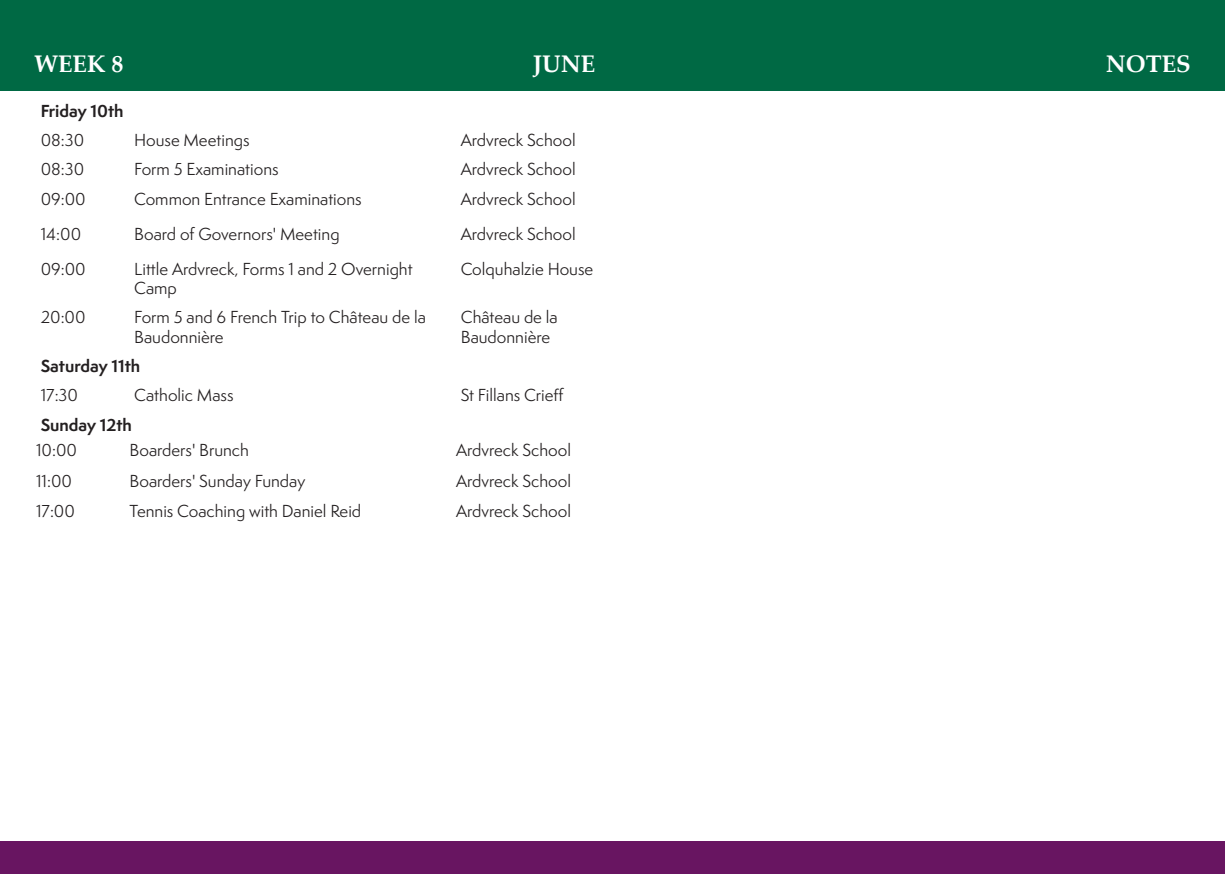
<style>
.page{position:relative;width:1225px;height:874px;background:#fff}
.page>*{position:absolute;margin:0;border:0;box-sizing:border-box;transform-origin:0 0}
.t1{font:700 24px "Palatino Linotype";color:#fff}
.t2{font:16px/19.2px "Semplicita Pro";color:#231f20}
.t3{font:700 16px "Semplicita Pro";color:#231f20}
</style>
<div class="page">
<div style="left:0;top:0;width:1225px;height:91px;background:#006944"></div>
<div style="left:0;top:841px;width:1225px;height:32px;background:#681561"></div>
<p class="t1" style="left:34px;top:47px;width:91px">WEEK 8</p>
<p class="t1" style="left:533px;top:47px;width:64px">JUNE</p>
<p class="t1" style="left:1105px;top:47px;width:87px">NOTES</p>
<p class="t3" style="left:41px;top:99px;width:84px">Friday 10th</p>
<p class="t2" style="left:41px;top:130px;width:45px">08:30</p>
<p class="t2" style="left:134px;top:130px;width:117px">House Meetings</p>
<p class="t2" style="left:461px;top:130px;width:116px">Ardvreck School</p>
<p class="t2" style="left:41px;top:159px;width:45px">08:30</p>
<p class="t2" style="left:134px;top:159px;width:146px">Form 5 Examinations</p>
<p class="t2" style="left:461px;top:159px;width:116px">Ardvreck School</p>
<p class="t2" style="left:41px;top:189px;width:47px">09:00</p>
<p class="t2" style="left:134px;top:189px;width:229px">Common Entrance Examinations</p>
<p class="t2" style="left:461px;top:189px;width:116px">Ardvreck School</p>
<p class="t2" style="left:41px;top:224px;width:42px">14:00</p>
<p class="t2" style="left:134px;top:224px;width:207px">Board of Governors' Meeting</p>
<p class="t2" style="left:461px;top:224px;width:116px">Ardvreck School</p>
<p class="t2" style="left:41px;top:259px;width:47px">09:00</p>
<p class="t2" style="left:134px;top:259px;width:280px">Little Ardvreck, Forms 1 and 2 Overnight<br>Camp</p>
<p class="t2" style="left:461px;top:259px;width:134px">Colquhalzie House</p>
<p class="t2" style="left:41px;top:307px;width:46px">20:00</p>
<p class="t2" style="left:134px;top:307px;width:293px">Form 5 and 6 French Trip to Château de la<br>Baudonnière</p>
<p class="t2" style="left:461px;top:307px;width:98px">Château de la<br>Baudonnière</p>
<p class="t3" style="left:41px;top:354px;width:101px">Saturday 11th</p>
<p class="t2" style="left:41px;top:385px;width:39px">17:30</p>
<p class="t2" style="left:134px;top:385px;width:101px">Catholic Mass</p>
<p class="t2" style="left:461px;top:385px;width:105px">St Fillans Crieff</p>
<p class="t3" style="left:41px;top:412px;width:93px">Sunday 12th</p>
<p class="t2" style="left:36px;top:440px;width:43px">10:00</p>
<p class="t2" style="left:130px;top:440px;width:121px">Boarders' Brunch</p>
<p class="t2" style="left:456px;top:440px;width:116px">Ardvreck School</p>
<p class="t2" style="left:36px;top:471px;width:38px">11:00</p>
<p class="t2" style="left:130px;top:471px;width:177px">Boarders' Sunday Funday</p>
<p class="t2" style="left:456px;top:471px;width:116px">Ardvreck School</p>
<p class="t2" style="left:36px;top:501px;width:40px">17:00</p>
<p class="t2" style="left:130px;top:501px;width:233px">Tennis Coaching with Daniel Reid</p>
<p class="t2" style="left:456px;top:501px;width:116px">Ardvreck School</p>
</div>
